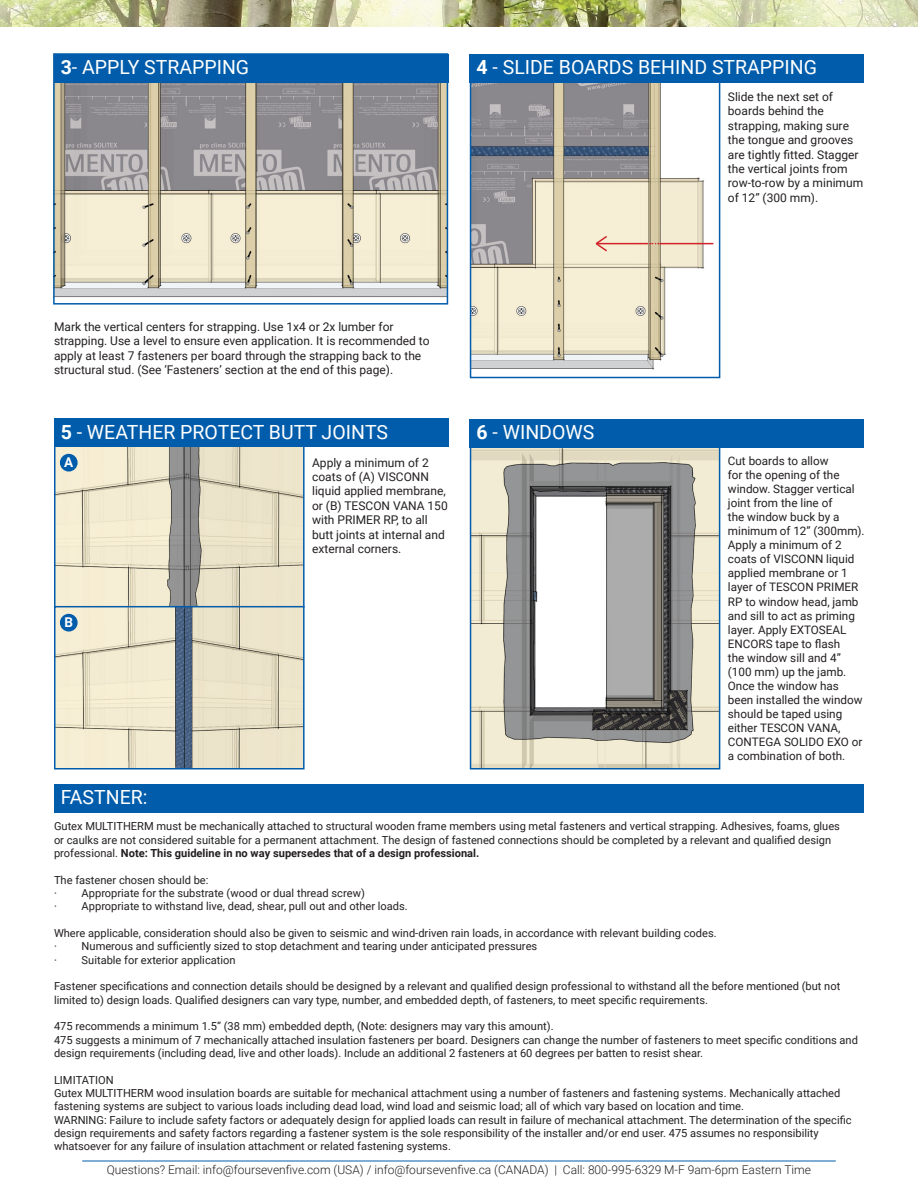
<style>
.page{position:relative;width:918px;height:1188px;background:#fff}
.page>*{position:absolute;margin:0;border:0;box-sizing:border-box;transform-origin:0 0}
.t1{font:19.5px "Roboto";color:#fff}
.t2{font:700 13.5px "Roboto";color:#fff}
.t3{font:12px/14.4px "Roboto";color:#231f20}
.t4{font:300 12px "Roboto";color:#231f20}
.t5{font:11.7px/14.1px "Roboto";color:#231f20}
.t6{font:11.1px/13.4px "Roboto";color:#231f20}
.s1{font-weight:700}
</style>
<div class="page">
<img style="left:56px;top:83px;width:389px;height:215px">
<div style="left:53px;top:53px;width:395px;height:252px;border:2px solid #015dab"></div>
<img style="left:57px;top:448px;width:245px;height:319px">
<div style="left:54px;top:445px;width:251px;height:163px;border:2px solid #015dab"></div>
<div style="left:54px;top:606px;width:251px;height:164px;border:2px solid #015dab"></div>
<img style="left:473px;top:83px;width:241px;height:287px">
<div style="left:470px;top:54px;width:250px;height:324px;border:2px solid #015dab"></div>
<div style="left:61px;top:455px;width:16px;height:16px;background:#015dab;border-radius:50%"></div>
<div style="left:60px;top:454px;width:18px;height:18px;border:2px solid #015dab;border-radius:50%"></div>
<div style="left:61px;top:615px;width:16px;height:16px;background:#015dab;border-radius:50%"></div>
<div style="left:60px;top:614px;width:18px;height:18px;border:2px solid #015dab;border-radius:50%"></div>
<hr style="left:596px;top:243px;width:52px;height:1px;background:#d1232a">
<svg style="left:594px;top:234px;width:15px;height:19px"></svg>
<hr style="left:660px;top:243px;width:53px;height:1px;background:#d1232a">
<img style="left:473px;top:449px;width:244px;height:318px">
<div style="left:470px;top:446px;width:250px;height:324px;border:2px solid #015dab"></div>
<hr style="left:82px;top:1161px;width:754px;height:1px;background:#015dab">
<div style="left:54px;top:784px;width:810px;height:28px;background:#015dab"></div>
<div style="left:54px;top:54px;width:394px;height:29px;background:#015dab"></div>
<div style="left:470px;top:54px;width:394px;height:29px;background:#015dab"></div>
<div style="left:54px;top:418px;width:394px;height:29px;background:#015dab"></div>
<div style="left:470px;top:419px;width:394px;height:28px;background:#015dab"></div>
<img style="left:0;top:0;width:918px;height:27px">
<p class="t1" style="left:61px;top:54px;width:190px"><span class="s1">3</span>- APPLY STRAPPING</p>
<p class="t1" style="left:477px;top:54px;width:342px"><span class="s1">4</span> - SLIDE BOARDS BEHIND STRAPPING</p>
<p class="t3" style="left:54px;top:319px;width:377px">Mark the vertical centers for strapping. Use 1x4 or 2x lumber for strapping. Use a level to ensure even application. It is recommended to apply at least 7 fasteners per board through the strapping back to the structural stud. (See ‘Fasteners’ section at the end of this page).</p>
<p class="t1" style="left:61px;top:418px;width:329px"><span class="s1">5</span> - WEATHER PROTECT BUTT JOINTS</p>
<p class="t1" style="left:477px;top:419px;width:119px"><span class="s1">6</span> - WINDOWS</p>
<p class="t2" style="left:64px;top:452px;width:11px">A</p>
<p class="t2" style="left:64px;top:613px;width:10px">B</p>
<p class="t1" style="left:61px;top:784px;width:88px">FASTNER:</p>
<p class="t3" style="left:312px;top:455px;width:137px">Apply a minimum of 2 coats of (A) VISCONN liquid applied membrane, or (B) TESCON VANA 150 with PRIMER RP, to all butt joints at internal and external corners.</p>
<p class="t3" style="left:728px;top:89px;width:137px">Slide the next set of boards behind the strapping, making sure the tongue and grooves are tightly fitted. Stagger the vertical joints from row-to-row by a minimum of 12” (300 mm).</p>
<p class="t5" style="left:728px;top:453px;width:138px">Cut boards to allow<br>for the opening of the window. Stagger vertical joint from the line of<br>the window buck by a minimum of 12” (300mm).<br>Apply a minimum of 2 coats of VISCONN liquid applied membrane or 1 layer of TESCON PRIMER<br>RP to window head, jamb and sill to act as priming layer. Apply EXTOSEAL<br>ENCORS tape to flash<br>the window sill and 4” (100 mm) up the jamb.<br>Once the window has been installed the window should be taped using either TESCON VANA,<br>CONTEGA SOLIDO EXO or a combination of both.</p>
<p class="t6" style="left:54px;top:819px;width:788px">Gutex MULTITHERM must be mechanically attached to structural wooden frame members using metal fasteners and vertical strapping. Adhesives, foams, glues or caulks are not considered suitable for a permanent attachment. The design of fastened connections should be completed by a relevant and qualified design professional. <span class="s1">Note: This guideline in no way supersedes that of a design professional.</span></p>
<p class="t6" style="left:54px;top:873px;width:156px">The fastener chosen should be:</p>
<p class="t6" style="left:54px;top:886px;width:312px">· Appropriate for the substrate (wood or dual thread screw)</p>
<p class="t6" style="left:54px;top:899px;width:355px">· Appropriate to withstand live, dead, shear, pull out and other loads.</p>
<p class="t6" style="left:54px;top:926px;width:664px">Where applicable, consideration should also be given to seismic and wind-driven rain loads, in accordance with relevant building codes.</p>
<p class="t6" style="left:54px;top:939px;width:485px">· Numerous and sufficiently sized to stop detachment and tearing under anticipated pressures</p>
<p class="t6" style="left:54px;top:953px;width:183px">· Suitable for exterior application</p>
<p class="t6" style="left:54px;top:979px;width:788px">Fastener specifications and connection details should be designed by a relevant and qualified design professional to withstand all the before mentioned (but not limited to) design loads. Qualified designers can vary type, number, and embedded depth, of fasteners, to meet specific requirements.</p>
<p class="t6" style="left:54px;top:1019px;width:501px">475 recommends a minimum 1.5” (38 mm) embedded depth, (Note: designers may vary this amount).</p>
<p class="t6" style="left:54px;top:1033px;width:806px">475 suggests a minimum of 7 mechanically attached insulation fasteners per board. Designers can change the number of fasteners to meet specific conditions and design requirements (including dead, live and other loads). Include an additional 2 fasteners at 60 degrees per batten to resist shear.</p>
<p class="t6" style="left:54px;top:1073px;width:61px">LIMITATION</p>
<p class="t6" style="left:54px;top:1086px;width:788px">Gutex MULTITHERM wood insulation boards are suitable for mechanical attachment using a number of fasteners and fastening systems. Mechanically attached fastening systems are subject to various loads including dead load, wind load and seismic load; all of which vary based on location and time.</p>
<p class="t6" style="left:54px;top:1112px;width:799px">WARNING: Failure to include safety factors or adequately design for applied loads can result in failure of mechanical attachment. The determination of the specific design requirements and safety factors regarding a fastener system is the sole responsibility of the installer and/or end user. 475 assumes no responsibility whatsoever for any failure of insulation attachment or related fastening systems.</p>
<p class="t4" style="left:107px;top:1161px;width:706px">Questions? Email: info@foursevenfive.com (USA) / info@foursevenfive.ca (CANADA) | Call: 800-995-6329 M-F 9am-6pm Eastern Time</p>
</div>
